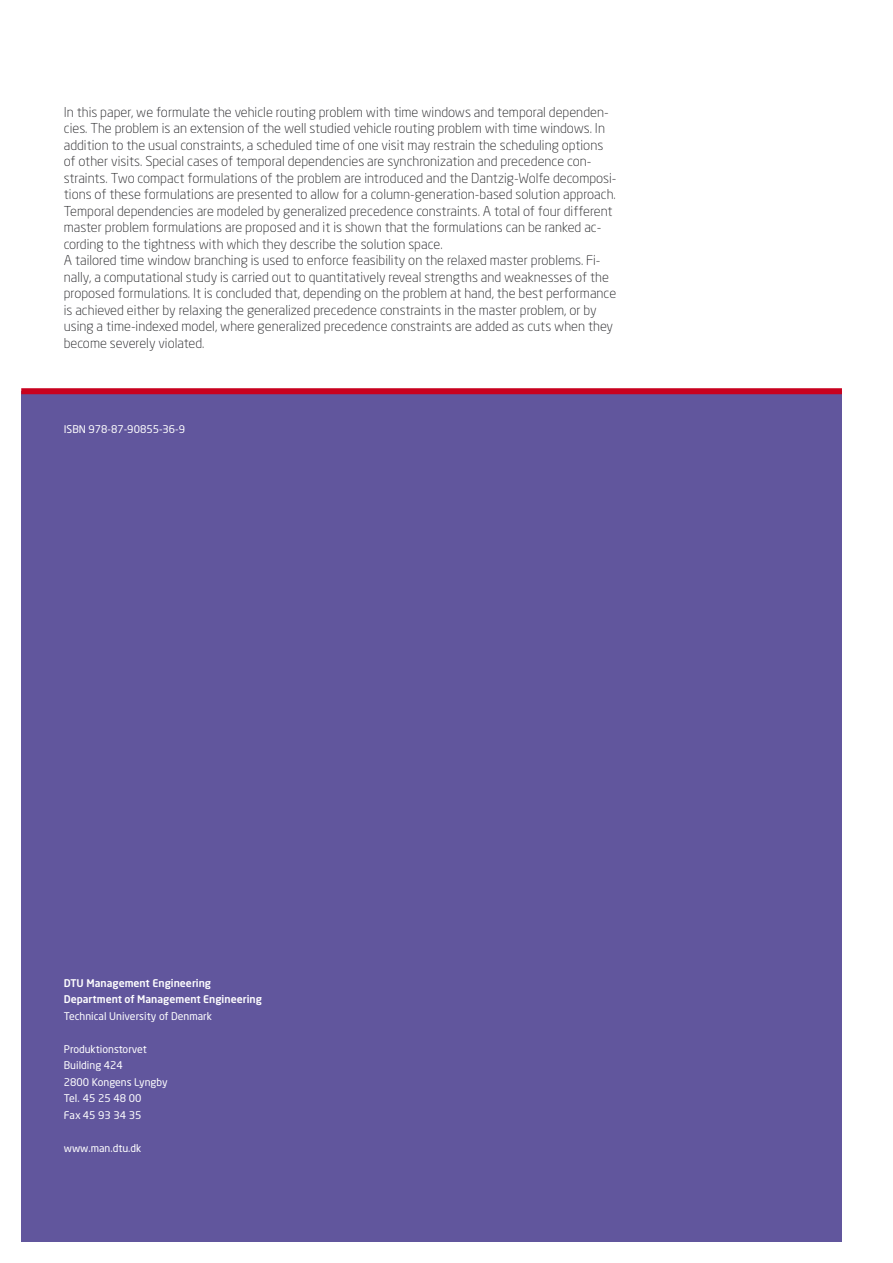
<style>
.page{position:relative;width:893px;height:1263px;background:#fff}
.page>*{position:absolute;margin:0;border:0;box-sizing:border-box;transform-origin:0 0}
.t1{font:300 13.5px/16.5px "Neo Sans";color:#232326}
.t2{font:10.5px "Neo Sans";color:#fff}
.t3{font:500 10.5px "Neo Sans";color:#fff}
</style>
<div class="page">
<div style="left:21px;top:391px;width:821px;height:851px;background:#61569d"></div>
<div style="left:21px;top:388px;width:821px;height:6px;background:#c8011e"></div>
<p class="t1" style="left:64px;top:104px;width:554px">In this paper, we formulate the vehicle routing problem with time windows and temporal dependen&shy;cies. The problem is an extension of the well studied vehicle routing problem with time windows. In addition to the usual constraints, a scheduled time of one visit may restrain the scheduling options of other visits. Special cases of temporal dependencies are synchronization and precedence con&shy;straints. Two compact formulations of the problem are introduced and the Dantzig-Wolfe decomposi&shy;tions of these formulations are presented to allow for a column-generation-based solution approach.<br>Temporal dependencies are modeled by generalized precedence constraints. A total of four different master problem formulations are proposed and it is shown that the formulations can be ranked ac&shy;cording to the tightness with which they describe the solution space.</p>
<p class="t1" style="left:64px;top:252px;width:554px">A tailored time window branching is used to enforce feasibility on the relaxed master problems. Fi&shy;nally, a computational study is carried out to quantitatively reveal strengths and weaknesses of the proposed formulations. It is concluded that, depending on the problem at hand, the best performance is achieved either by relaxing the generalized precedence constraints in the master problem, or by using a time-indexed model, where generalized precedence constraints are added as cuts when they become severely violated.</p>
<p class="t2" style="left:64px;top:423px;width:123px">ISBN 978-87-90855-36-9</p>
<p class="t3" style="left:64px;top:976px;width:149px">DTU Management Engineering</p>
<p class="t3" style="left:64px;top:993px;width:200px">Department of Management Engineering</p>
<p class="t2" style="left:64px;top:1009px;width:150px">Technical University of Denmark</p>
<p class="t2" style="left:64px;top:1042px;width:84px">Produktionstorvet</p>
<p class="t2" style="left:64px;top:1059px;width:61px">Building 424</p>
<p class="t2" style="left:64px;top:1075px;width:105px">2800 Kongens Lyngby</p>
<p class="t2" style="left:64px;top:1092px;width:79px">Tel. 45 25 48 00</p>
<p class="t2" style="left:64px;top:1108px;width:79px">Fax 45 93 34 35</p>
<p class="t2" style="left:64px;top:1141px;width:79px">www.man.dtu.dk</p>
</div>
